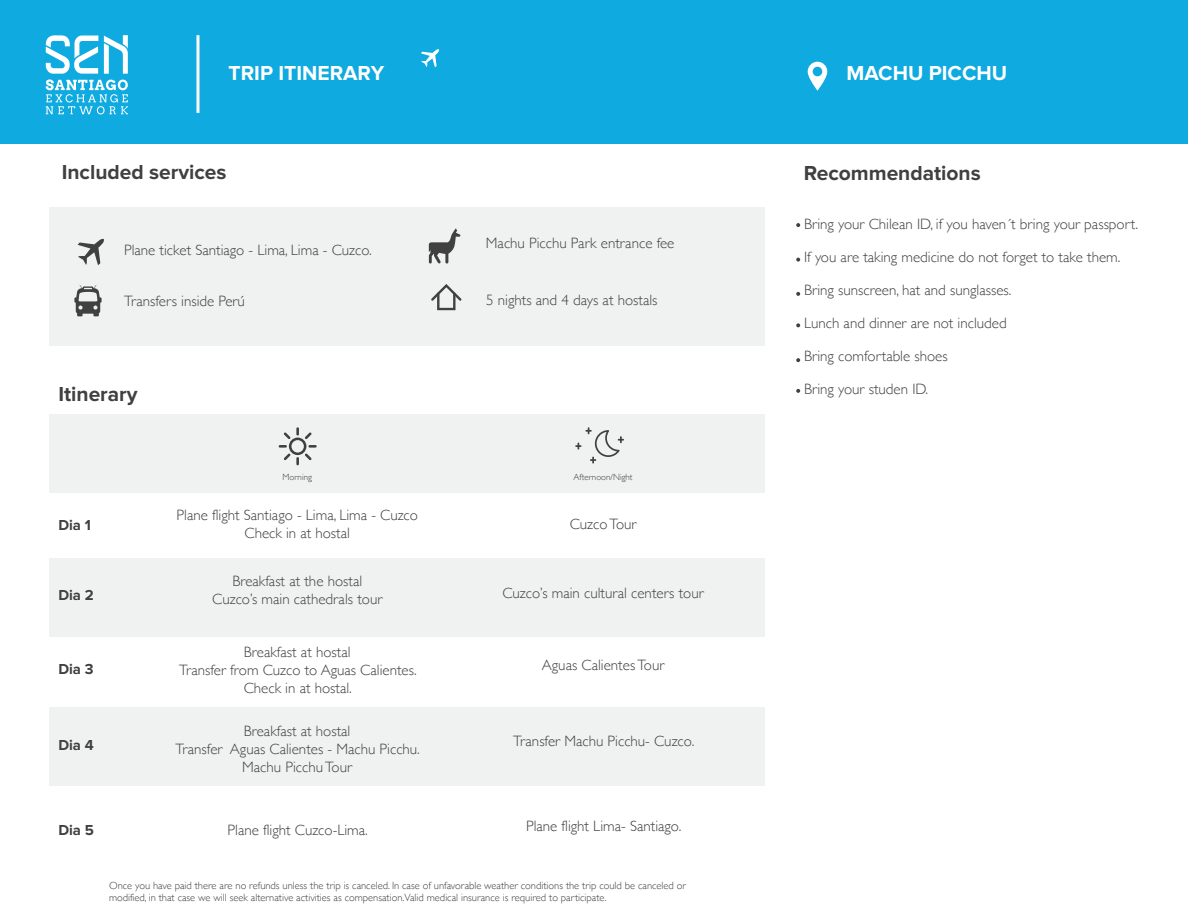
<style>
.page{position:relative;width:1188px;height:918px;background:#fff}
.page>*{position:absolute;margin:0;border:0;box-sizing:border-box;transform-origin:0 0}
.t1{font:700 21px "Proxima Nova";color:#404041}
.t2{font:700 21px "Proxima Nova";color:#fff}
.t3{font:300 15px/18px "Gill Sans";color:#404041;text-align:center}
.t4{font:700 15px "Proxima Nova";color:#404041}
.t5{font:300 10.5px/12.6px "Gill Sans";color:#404041}
.t6{font:300 9px "Gill Sans";color:#404041}
</style>
<div class="page">
<div style="left:0;top:0;width:1188px;height:143px;background:#0faae0"></div>
<svg style="left:46px;top:35px;width:82px;height:79px"></svg>
<div style="left:50px;top:558px;width:715px;height:79px;background:#f0f2f2"></div>
<div style="left:50px;top:414px;width:715px;height:79px;background:#f0f2f2"></div>
<div style="left:50px;top:207px;width:715px;height:139px;background:#f0f2f2"></div>
<div style="left:50px;top:707px;width:715px;height:79px;background:#f0f2f2"></div>
<svg style="left:78px;top:238px;width:26px;height:27px"></svg>
<svg style="left:74px;top:285px;width:28px;height:31px"></svg>
<svg style="left:429px;top:228px;width:32px;height:36px"></svg>
<svg style="left:431px;top:284px;width:31px;height:26px"></svg>
<svg style="left:279px;top:427px;width:38px;height:38px"></svg>
<svg style="left:575px;top:427px;width:49px;height:37px"></svg>
<svg style="left:796px;top:223px;width:4px;height:4px"></svg>
<svg style="left:796px;top:292px;width:4px;height:4px"></svg>
<svg style="left:796px;top:358px;width:4px;height:4px"></svg>
<svg style="left:796px;top:258px;width:4px;height:4px"></svg>
<svg style="left:796px;top:323px;width:4px;height:4px"></svg>
<svg style="left:796px;top:389px;width:4px;height:4px"></svg>
<hr style="left:196px;top:35px;width:3px;height:78px;background:#fff">
<svg style="left:421px;top:49px;width:18px;height:18px"></svg>
<svg style="left:808px;top:62px;width:19px;height:29px"></svg>
<h1 class="t2" style="left:229px;top:61px;width:157px">TRIP ITINERARY</h1>
<h1 class="t2" style="left:847px;top:61px;width:162px">MACHU PICCHU</h1>
<h1 class="t1" style="left:62px;top:160px;width:166px">Included services</h1>
<p class="t3" style="left:124px;top:240px;width:249px">Plane ticket Santiago - Lima, Lima - Cuzco.</p>
<p class="t3" style="left:124px;top:292px;width:122px">Transfers inside Perú</p>
<h1 class="t1" style="left:58px;top:382px;width:81px">Itinerary</h1>
<p class="t3" style="left:486px;top:234px;width:190px">Machu Picchu Park entrance fee</p>
<p class="t3" style="left:486px;top:290px;width:173px">5 nights and 4 days at hostals</p>
<p class="t4" style="left:58px;top:516px;width:34px">Dia 1</p>
<p class="t4" style="left:58px;top:587px;width:37px">Dia 2</p>
<p class="t4" style="left:58px;top:661px;width:37px">Dia 3</p>
<p class="t4" style="left:58px;top:737px;width:37px">Dia 4</p>
<p class="t6" style="left:283px;top:470px;width:31px">Morning</p>
<p class="t6" style="left:574px;top:470px;width:61px">Afternoon/Night</p>
<p class="t3" style="left:177px;top:505px;width:243px">Plane flight Santiago - Lima, Lima - Cuzco<br>Check in at hostal</p>
<p class="t3" style="left:570px;top:514px;width:68px">Cuzco Tour</p>
<p class="t3" style="left:212px;top:571px;width:172px">Breakfast at the hostal<br>Cuzco’s main cathedrals tour</p>
<p class="t3" style="left:179px;top:642px;width:239px">Breakfast at hostal<br>Transfer from Cuzco to Aguas Calientes.<br>Check in at hostal.</p>
<p class="t3" style="left:502px;top:583px;width:203px">Cuzco’s main cultural centers tour</p>
<p class="t3" style="left:542px;top:656px;width:124px">Aguas Calientes Tour</p>
<p class="t3" style="left:175px;top:721px;width:246px">Breakfast at hostal<br>Transfer Aguas Calientes - Machu Picchu.<br>Machu Picchu Tour</p>
<p class="t3" style="left:513px;top:732px;width:183px">Transfer Machu Picchu- Cuzco.</p>
<p class="t4" style="left:58px;top:821px;width:37px">Dia 5</p>
<p class="t3" style="left:228px;top:820px;width:142px">Plane flight Cuzco-Lima.</p>
<p class="t3" style="left:526px;top:816px;width:157px">Plane flight Lima- Santiago.</p>
<p class="t5" style="left:109px;top:878px;width:579px">Once you have paid there are no refunds unless the trip is canceled. In case of unfavorable weather conditions the trip could be canceled or modified, in that case we will seek alternative activities as compensation.Valid medical insurance is required to participate.</p>
<h1 class="t1" style="left:804px;top:161px;width:178px">Recommendations</h1>
<p class="t3" style="left:804px;top:215px;width:336px">Bring your Chilean ID, if you haven´t bring your passport.</p>
<p class="t3" style="left:804px;top:248px;width:318px">If you are taking medicine do not forget to take them.</p>
<p class="t3" style="left:804px;top:281px;width:209px">Bring sunscreen, hat and sunglasses.</p>
<p class="t3" style="left:804px;top:314px;width:204px">Lunch and dinner are not included</p>
<p class="t3" style="left:804px;top:347px;width:145px">Bring comfortable shoes</p>
<p class="t3" style="left:804px;top:380px;width:126px">Bring your studen ID.</p>
</div>
